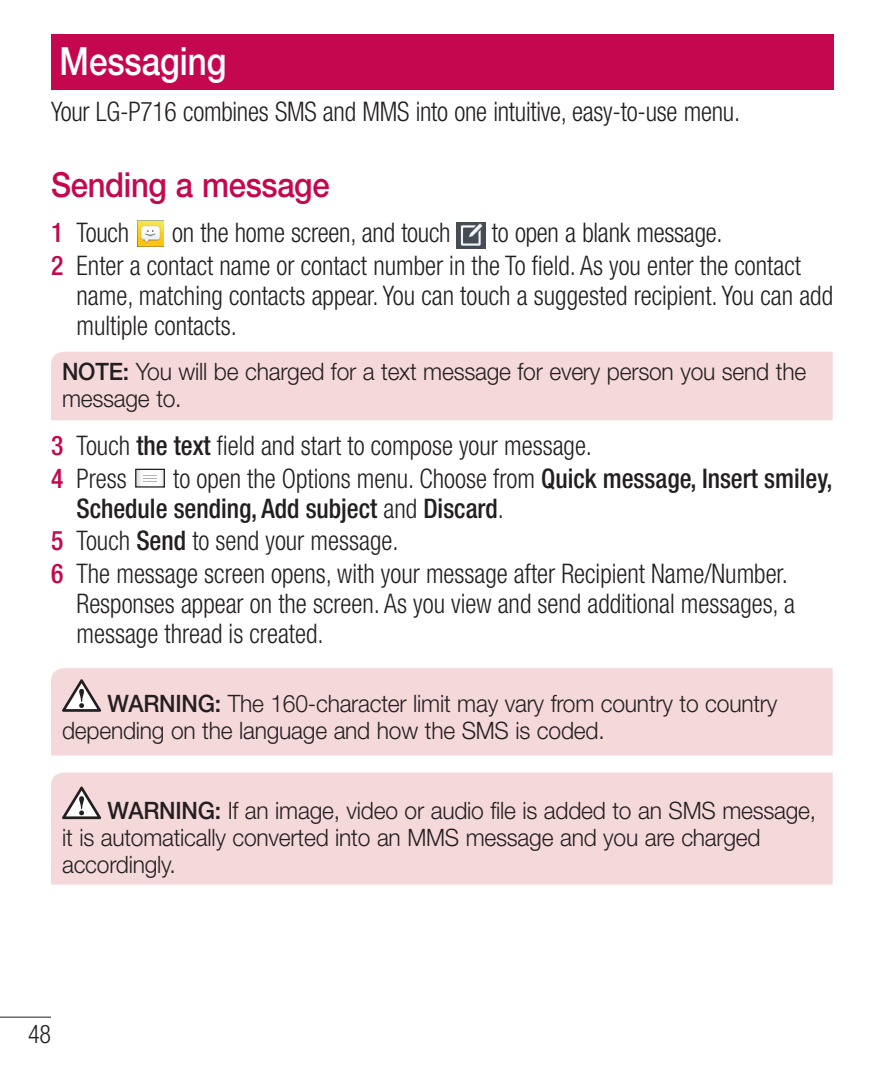
<style>
.page{position:relative;width:893px;height:1072px;background:#fff}
.page>*{position:absolute;margin:0;border:0;box-sizing:border-box;transform-origin:0 0}
.t1{font:500 39px "Helvetica Neue LT Pro";color:#fff;scale:.85 1}
.t2{font:500 34.5px "Helvetica Neue LT Pro";letter-spacing:-.01em;color:#c50750;scale:.9 1}
.t3{font:300 condensed 27px/32.7px "Helvetica Neue LT Pro";color:#231f20;scale:.95 1}
.t4{font:500 condensed 27px/30px "Helvetica Neue LT Pro";color:#231f20;scale:.95 1}
.t5{font:300 condensed 25.5px "Helvetica Neue LT Pro";color:#231f20;scale:.95 1}
.t6{font:300 24px/27px "Helvetica Neue LT Pro";letter-spacing:-.01em;color:#231f20;scale:.95 1}
.s1{font-weight:500;color:#c50750}
.s2{font-weight:500}
.s3{font-weight:300}
</style>
<div class="page">
<hr style="left:0;top:1016px;width:51px;height:1px;background:#231f20">
<div style="left:51px;top:34px;width:782px;height:55px;background:#c50750"></div>
<img style="left:138px;top:221px;width:25px;height:25px">
<img style="left:457px;top:222px;width:29px;height:26px">
<div style="left:51px;top:352px;width:782px;height:68px;background:#f5d8da"></div>
<svg style="left:137px;top:471px;width:26px;height:14px"></svg>
<div style="left:135px;top:469px;width:30px;height:18px;border:1px solid #231f20"></div>
<svg style="left:143px;top:475px;width:14px;height:6px"></svg>
<div style="left:51px;top:668px;width:782px;height:87px;background:#f5d8da"></div>
<svg style="left:62px;top:679px;width:39px;height:32px"></svg>
<div style="left:51px;top:772px;width:782px;height:112px;background:#f5d8da"></div>
<svg style="left:62px;top:786px;width:39px;height:33px"></svg>
<h1 class="t1" style="left:60px;top:47px;width:198px">Messaging</h1>
<p class="t3" style="left:51px;top:98px;width:727px">Your LG-P716 combines SMS and MMS into one intuitive, easy-to-use menu.</p>
<p class="t2" style="left:51px;top:172px;width:311px">Sending a message</p>
<p class="t3" style="left:51px;top:219px;width:84px"><span class="s1">1</span> Touch</p>
<p class="t3" style="left:172px;top:219px;width:295px">on the home screen, and touch</p>
<p class="t3" style="left:51px;top:219px;width:791px;text-indent:441px">to open a blank message.<br><span class="s1">2</span> Enter a contact name or contact number in the To field. As you enter the contact</p>
<p class="t3" style="left:77px;top:283px;width:798px;line-height:30px">name, matching contacts appear. You can touch a suggested recipient. You can add multiple contacts.</p>
<p class="t6" style="left:62px;top:360px;width:785px"><span class="s2">NOTE:</span> You will be charged for a text message for every person you send the message to.</p>
<p class="t3" style="left:51px;top:432px;width:571px"><span class="s1">3</span> Touch <span class="s2">the text</span> field and start to compose your message.<br><span class="s1">4</span> Press</p>
<p class="t4" style="left:77px;top:465px;width:797px;text-indent:97px"><span class="s3">to open the Options menu. Choose from</span> Quick message, Insert smiley,<br>Schedule sending, Add subject <span class="s3">and</span> Discard<span class="s3">.</span></p>
<p class="t3" style="left:51px;top:527px;width:777px"><span class="s1">5</span> Touch <span class="s2">Send</span> to send your message.<br><span class="s1">6</span> The message screen opens, with your message after Recipient Name/Number.</p>
<p class="t3" style="left:77px;top:591px;width:758px;line-height:30px">Responses appear on the screen. As you view and send additional messages, a message thread is created.</p>
<p class="t6" style="left:62px;top:692px;width:754px;text-indent:46px"><span class="s2">WARNING:</span> The 160-character limit may vary from country to country depending on the language and how the SMS is coded.</p>
<p class="t6" style="left:62px;top:799px;width:795px;text-indent:46px"><span class="s2">WARNING:</span> If an image, video or audio file is added to an SMS message, it is automatically converted into an MMS message and you are charged accordingly.</p>
<p class="t5" style="left:28px;top:1025px;width:26px">48</p>
</div>
